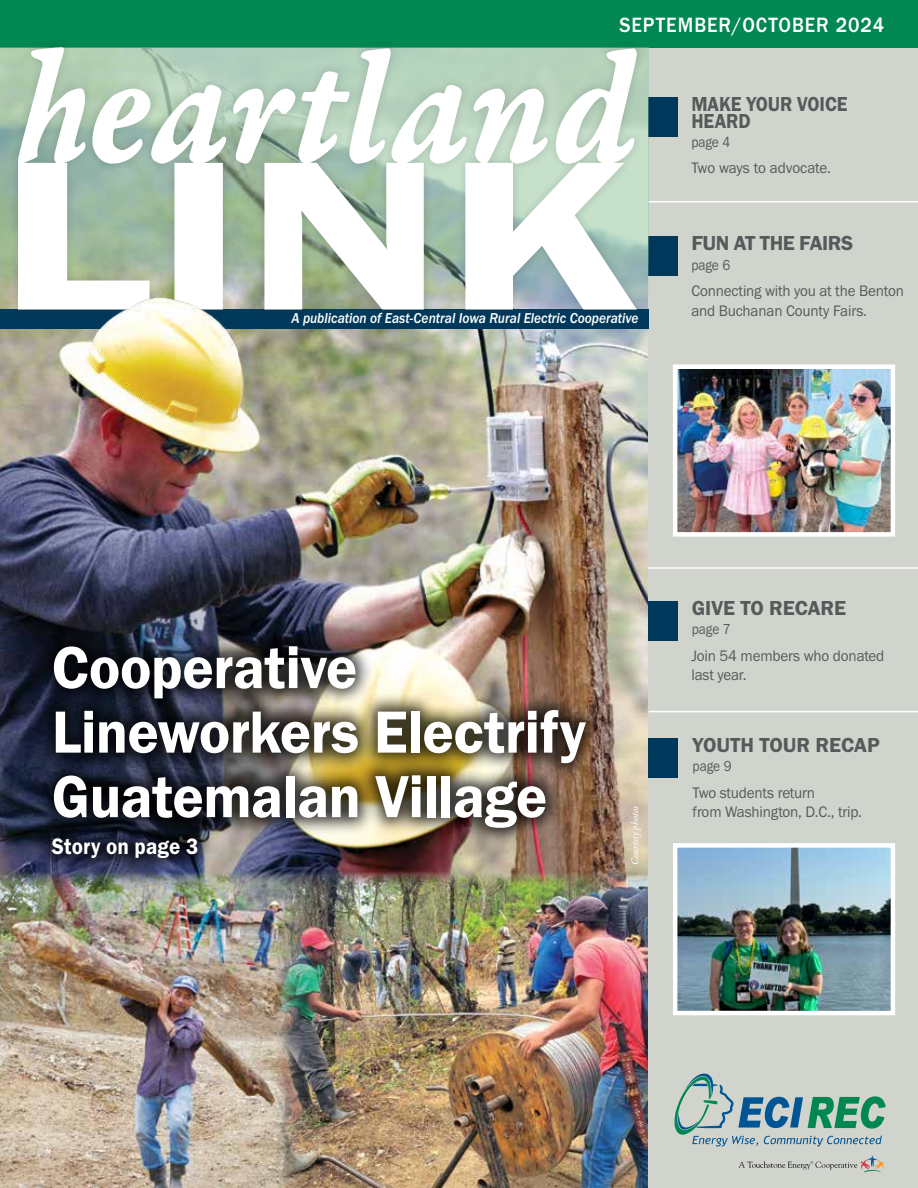
<style>
.page{position:relative;width:918px;height:1188px;background:#fff}
.page>*{position:absolute;margin:0;border:0;box-sizing:border-box;transform-origin:0 0}
.t1{font:61.5px/64.5px "Franklin Gothic URW Dem";letter-spacing:-.01em;color:#fff;scale:.96 1}
.t2{font:23.1px "Franklin Gothic URW Dem";letter-spacing:.005em;color:#fff;scale:.91 1}
.t3{font:500 21.45px "Franklin Gothic URW";letter-spacing:.05em;color:#fff;scale:.91 1}
.t4{font:21px "Franklin Gothic URW Dem";color:#58595b}
.t5{font:21px/16.5px "Franklin Gothic URW Dem";color:#58595b;scale:.9 1}
.t6{font:21px "Franklin Gothic URW Dem";letter-spacing:-.02em;color:#58595b}
.t7{font:15.75px/19.5px "Franklin Gothic URW Boo";letter-spacing:-.01em;color:#58595b;scale:.96 1}
.t8{font:15px "Franklin Gothic URW Boo";letter-spacing:-.01em;color:#58595b;scale:.9 1}
.t9{font:14.85px "Franklin Gothic URW Med Ita";color:#fff;scale:.91 1}
.t10{font:italic 10.5px "Garamond Premr Pro";letter-spacing:-.005em;color:#fff}
</style>
<div class="page">
<img style="left:317px;top:892px;width:331px;height:296px">
<img style="left:0;top:892px;width:317px;height:296px">
<img style="left:0;top:329px;width:648px;height:563px">
<div style="left:648px;top:47px;width:270px;height:1141px;background:#d0d4cd"></div>
<div style="left:0;top:0;width:918px;height:47px;background:#008752"></div>
<svg style="left:739px;top:1156px;width:145px;height:16px"></svg>
<svg style="left:674px;top:1074px;width:212px;height:72px"></svg>
<div style="left:648px;top:601px;width:30px;height:40px;background:#00385c"></div>
<div style="left:648px;top:236px;width:29px;height:40px;background:#00385c"></div>
<div style="left:648px;top:97px;width:29px;height:40px;background:#00385c"></div>
<hr style="left:648px;top:567px;width:270px;height:2px;background:#fff">
<hr style="left:649px;top:711px;width:269px;height:1px;background:#fff">
<hr style="left:648px;top:201px;width:270px;height:2px;background:#fff">
<img style="left:678px;top:370px;width:212px;height:162px">
<div style="left:673px;top:365px;width:222px;height:172px;border:4px solid #fff"></div>
<div style="left:648px;top:738px;width:30px;height:40px;background:#00385c"></div>
<img style="left:678px;top:848px;width:212px;height:162px">
<div style="left:673px;top:843px;width:222px;height:172px;border:4px solid #fff"></div>
<svg style="left:0;top:47px;width:648px;height:282px;background:#376574"></svg>
<div style="left:8px;top:38px;width:638px;height:281px;background:#000;opacity:.16"></div>
<svg style="left:18px;top:47px;width:619px;height:263px"></svg>
<img style="left:90px;top:295px;width:147px;height:126px">
<div style="left:34px;top:627px;width:570px;height:249px;background:#000;opacity:.75"></div>
<h3 class="t3" style="left:619px;top:11px;width:293px">SEPTEMBER/OCTOBER 2024</h3>
<p class="t9" style="left:292px;top:310px;width:383px">A publication of East-Central Iowa Rural Electric Cooperative</p>
<h3 class="t5" style="left:691px;top:95px;width:175px">MAKE YOUR VOICE<br>HEARD</h3>
<p class="t8" style="left:691px;top:133px;width:45px">page 4</p>
<p class="t7" style="left:691px;top:158px;width:147px">Two ways to advocate.</p>
<h3 class="t6" style="left:691px;top:230px;width:163px">FUN AT THE FAIRS</h3>
<p class="t8" style="left:691px;top:256px;width:45px">page 6</p>
<p class="t7" style="left:691px;top:281px;width:223px">Connecting with you at the Benton and Buchanan County Fairs.</p>
<h1 class="t1" style="left:52px;top:634px;width:558px">Cooperative<br>Lineworkers Electrify<br>Guatemalan Village</h1>
<h2 class="t2" style="left:52px;top:832px;width:162px">Story on page 3</h2>
<p class="t10" style="left:628px;top:865px;width:61px;rotate:-90deg">Courtesy photos</p>
<h3 class="t4" style="left:692px;top:595px;width:156px">GIVE TO RECARE</h3>
<p class="t8" style="left:692px;top:620px;width:45px">page 7</p>
<p class="t7" style="left:691px;top:645px;width:203px">Join 54 members who donated last year.</p>
<h3 class="t4" style="left:693px;top:732px;width:189px">YOUTH TOUR RECAP</h3>
<p class="t8" style="left:693px;top:757px;width:45px">page 9</p>
<p class="t7" style="left:693px;top:782px;width:178px">Two students return<br>from Washington, D.C., trip.</p>
</div>
